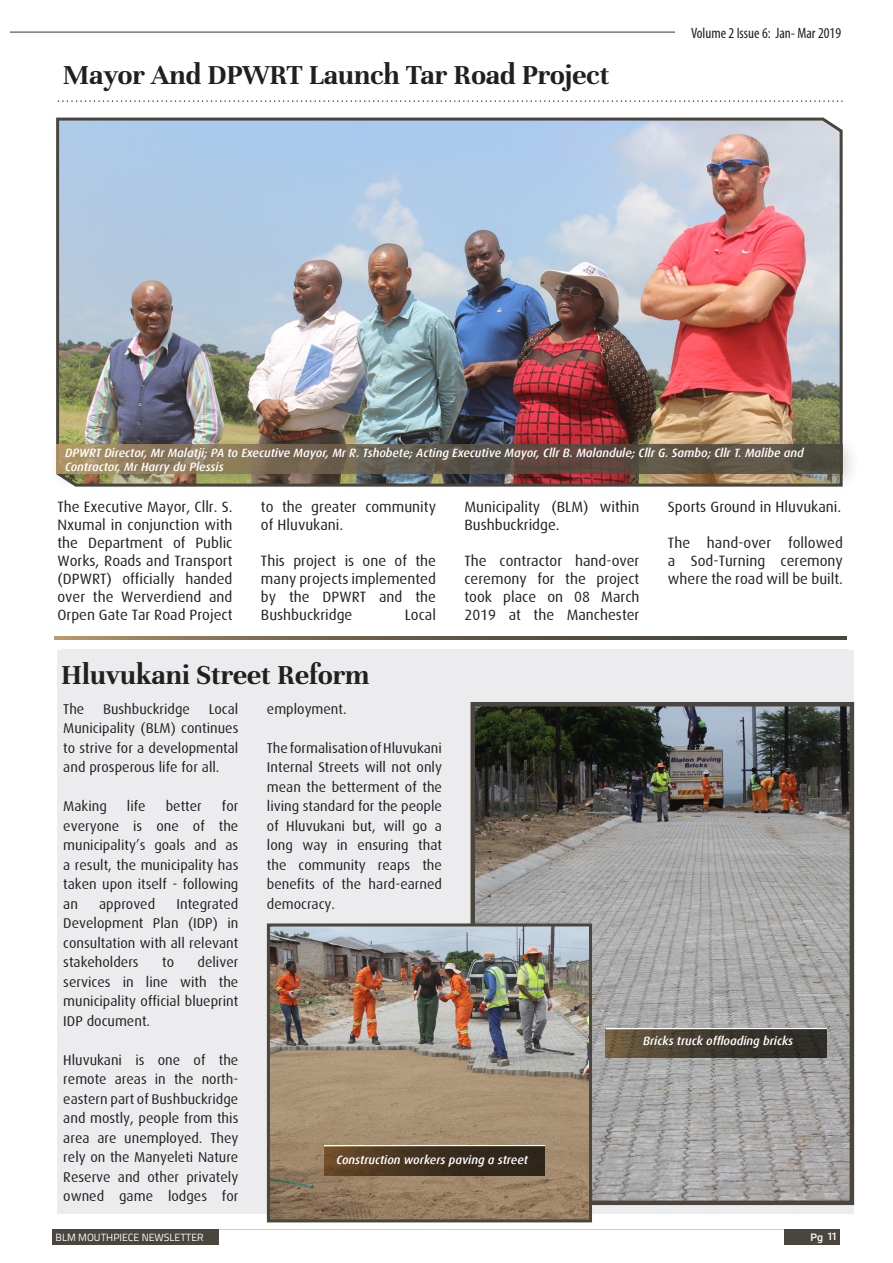
<style>
.page{position:relative;width:893px;height:1263px;background:#fff}
.page>*{position:absolute;margin:0;border:0;box-sizing:border-box;transform-origin:0 0}
.t1{font:700 30px "Unna";color:#231f20}
.t2{font:15px/18px "Dax";color:#231f20;text-align:justify}
.t3{font:condensed 15px "Myriad Pro";color:#231f20}
.t4{font:14.25px/19.5px "Dax";color:#231f20;text-align:justify}
.t5{font:italic 500 12px/14.4px "Dax";color:#fff}
.t6{font:10.5px "Titillium";color:#fff}
.t7{font:500 10.5px "Roboto";color:#fff}
</style>
<div class="page">
<hr style="left:215px;top:1229px;width:572px;height:1px;background:#f4c689">
<div style="left:53px;top:1229px;width:166px;height:15px;background:#4a453d"></div>
<div style="left:784px;top:1229px;width:55px;height:16px;background:#4a453d"></div>
<hr style="left:10px;top:32px;width:665px;height:1px;background:#393230">
<img style="left:56px;top:117px;width:787px;height:317px">
<div style="left:47px;top:434px;width:814px;height:58px;background:#231f20;opacity:.22"></div>
<svg style="left:57px;top:444px;width:786px;height:30px;background:#6e604d"></svg>
<svg style="left:58px;top:100px;width:785px;height:2px"></svg>
<svg style="left:54px;top:636px;width:792px;height:4px;background:#6a5e4b"></svg>
<div style="left:58px;top:650px;width:796px;height:563px;background:#ececee"></div>
<img style="left:475px;top:707px;width:374px;height:493px">
<div style="left:470px;top:702px;width:384px;height:503px;border:4px solid #4a453d"></div>
<img style="left:271px;top:927px;width:317px;height:291px">
<div style="left:267px;top:923px;width:325px;height:299px;border:3px solid #4a453d"></div>
<hr style="left:324px;top:1146px;width:221px;height:1px;background:#fff">
<div style="left:324px;top:1147px;width:221px;height:28px;background:linear-gradient(to right,#634627,#221e17)"></div>
<hr style="left:606px;top:1028px;width:220px;height:1px;background:#fff">
<svg style="left:606px;top:1029px;width:220px;height:29px;background:#473f31"></svg>
<h1 class="t1" style="left:63px;top:57px;width:548px">Mayor And DPWRT Launch Tar Road Project</h1>
<p class="t3" style="left:691px;top:24px;width:152px">Volume 2 Issue 6: Jan- Mar 2019</p>
<p class="t5" style="left:65px;top:445px;width:740px">DPWRT Director, Mr Malatji; PA to Executive Mayor, Mr R. Tshobete; Acting Executive Mayor, Cllr B. Malandule; Cllr G. Sambo; Cllr T. Malibe and<br>Contractor, Mr Harry du Plessis</p>
<p class="t2" style="left:57px;top:498px;width:176px">The Executive Mayor, Cllr. S.<br>Nxumal in conjunction with the Department of Public Works, Roads and Transport (DPWRT) officially handed over the Werverdiend and Orpen Gate Tar Road Project</p>
<p class="t2" style="left:261px;top:498px;width:176px">to the greater community of Hluvukani.</p>
<p class="t2" style="left:261px;top:552px;width:176px">This project is one of the many projects implemented by the DPWRT and the Bushbuckridge</p>
<p class="t2" style="left:405px;top:606px;width:33px">Local</p>
<p class="t2" style="left:464px;top:498px;width:176px">Municipality (BLM) within<br>Bushbuckridge.</p>
<p class="t2" style="left:464px;top:552px;width:176px">The contractor hand-over ceremony for the project took place on 08 March 2019 at the Manchester</p>
<p class="t2" style="left:668px;top:498px;width:175px">Sports Ground in Hluvukani.</p>
<p class="t2" style="left:668px;top:534px;width:177px">The hand-over followed a Sod-Turning ceremony where the road will be built.</p>
<h1 class="t1" style="left:61px;top:657px;width:310px">Hluvukani Street Reform</h1>
<p class="t4" style="left:63px;top:699px;width:23px">The</p>
<p class="t4" style="left:103px;top:699px;width:88px">Bushbuckridge</p>
<p class="t4" style="left:267px;top:699px;width:81px">employment.</p>
<p class="t4" style="left:267px;top:738px;width:177px">The formalisation of Hluvukani Internal Streets will not only mean the betterment of the living standard for the people of Hluvukani but, will go a long way in ensuring that the community reaps the benefits of the hard-earned democracy.</p>
<p class="t4" style="left:63px;top:699px;width:177px;text-indent:145px">Local Municipality (BLM) continues to strive for a developmental and prosperous life for all.</p>
<p class="t4" style="left:63px;top:797px;width:45px">Making</p>
<p class="t4" style="left:127px;top:797px;width:20px">life</p>
<p class="t4" style="left:166px;top:797px;width:38px">better</p>
<p class="t4" style="left:63px;top:797px;width:177px;text-indent:159px">for everyone is one of the municipality’s goals and as a result, the municipality has taken upon itself - following an</p>
<p class="t4" style="left:63px;top:894px;width:177px;text-indent:113px">Integrated Development Plan (IDP) in consultation with all relevant stakeholders</p>
<p class="t4" style="left:99px;top:894px;width:58px">approved</p>
<p class="t4" style="left:63px;top:953px;width:177px;text-indent:134px">deliver services in line with the municipality official blueprint IDP document.</p>
<p class="t4" style="left:63px;top:1050px;width:177px">Hluvukani is one of the remote areas in the north&shy;eastern part of Bushbuckridge and mostly, people from this area are unemployed. They rely on the Manyeleti Nature Reserve and other privately owned game lodges for</p>
<p class="t4" style="left:162px;top:953px;width:13px">to</p>
<p class="t5" style="left:336px;top:1153px;width:193px">Construction workers paving a street</p>
<p class="t5" style="left:643px;top:1034px;width:152px">Bricks truck offloading bricks</p>
<p class="t6" style="left:56px;top:1229px;width:150px">BLM MOUTHPIECE NEWSLETTER</p>
<p class="t7" style="left:810px;top:1229px;width:28px">Pg 11</p>
</div>
